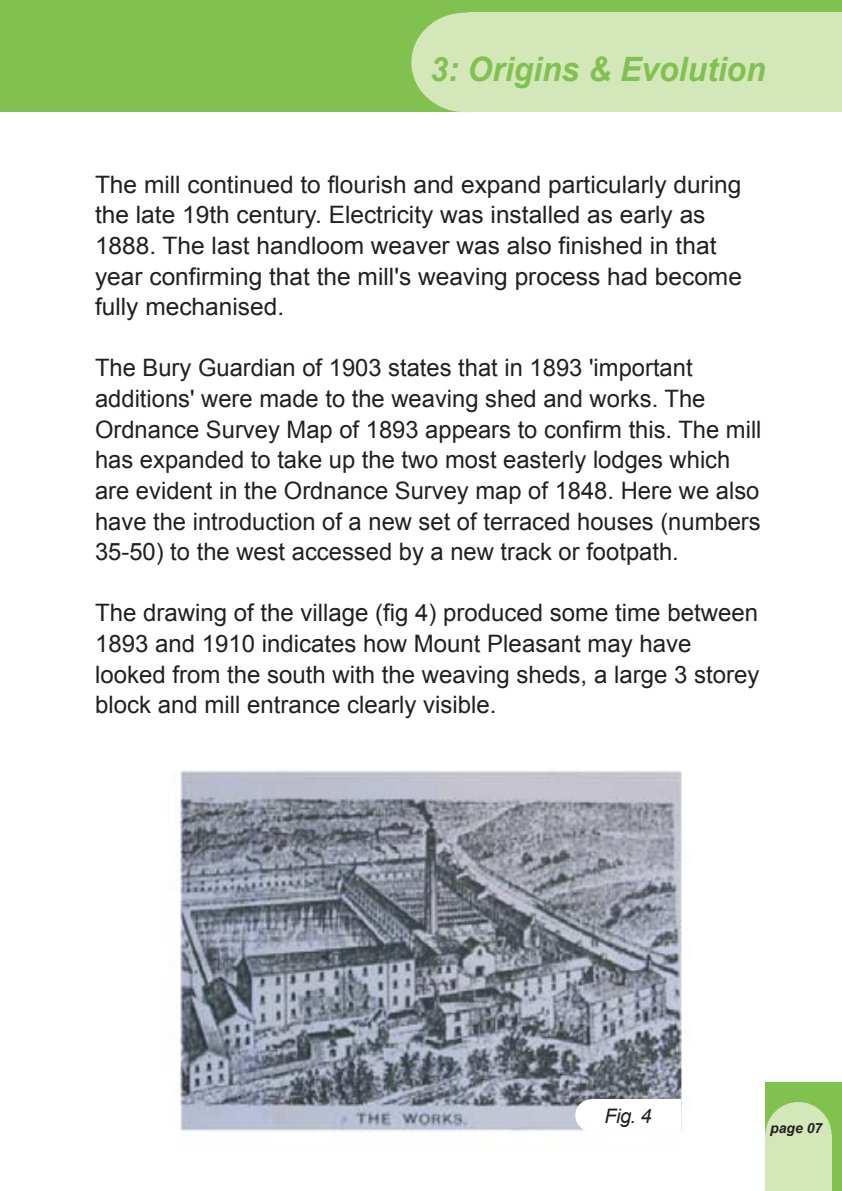
<style>
.page{position:relative;width:842px;height:1191px;background:#fff}
.page>*{position:absolute;margin:0;border:0;box-sizing:border-box;transform-origin:0 0}
.t1{font:italic 700 33.6px "Arial";color:#81c150;scale:.95 1}
.t2{font:24px/30.6px "Arial";color:#231f20}
.t3{font:italic 20px "Arial";color:#231f20}
.t4{font:italic 700 14px "Arial";color:#231f20}
</style>
<div class="page">
<img style="left:180px;top:770px;width:502px;height:362px">
<div style="left:591px;top:1099px;width:90px;height:32px;background:#fff"></div>
<div style="left:575px;top:1099px;width:33px;height:32px;background:#fff;border-radius:50%"></div>
<div style="left:0;top:0;width:842px;height:112px;background:#81c150"></div>
<div style="left:468px;top:13px;width:374px;height:99px;background:#d3e7b9"></div>
<div style="left:411px;top:13px;width:108px;height:99px;background:#d3e7b9;border-radius:50%"></div>
<div style="left:765px;top:1081px;width:77px;height:110px;background:#81c150"></div>
<div style="left:765px;top:1102px;width:66px;height:66px;background:#d3e7b9;border-radius:50%"></div>
<div style="left:765px;top:1135px;width:66px;height:56px;background:#d3e7b9"></div>
<h1 class="t1" style="left:430px;top:47px;width:354px">3: Origins &amp; Evolution</h1>
<p class="t2" style="left:95px;top:169px;width:648px">The mill continued to flourish and expand particularly during the late 19th century. Electricity was installed as early as 1888. The last handloom weaver was also finished in that year confirming that the mill's weaving process had become fully mechanised.</p>
<p class="t2" style="left:95px;top:353px;width:668px">The Bury Guardian of 1903 states that in 1893 'important additions' were made to the weaving shed and works. The Ordnance Survey Map of 1893 appears to confirm this. The mill has expanded to take up the two most easterly lodges which are evident in the Ordnance Survey map of 1848. Here we also have the introduction of a new set of terraced houses (numbers 35-50) to the west accessed by a new track or footpath.</p>
<p class="t2" style="left:95px;top:598px;width:666px">The drawing of the village (fig 4) produced some time between 1893 and 1910 indicates how Mount Pleasant may have looked from the south with the weaving sheds, a large 3 storey block and mill entrance clearly visible.</p>
<p class="t3" style="left:604px;top:1103px;width:49px">Fig. 4</p>
<p class="t4" style="left:770px;top:1119px;width:54px">page 07</p>
</div>
